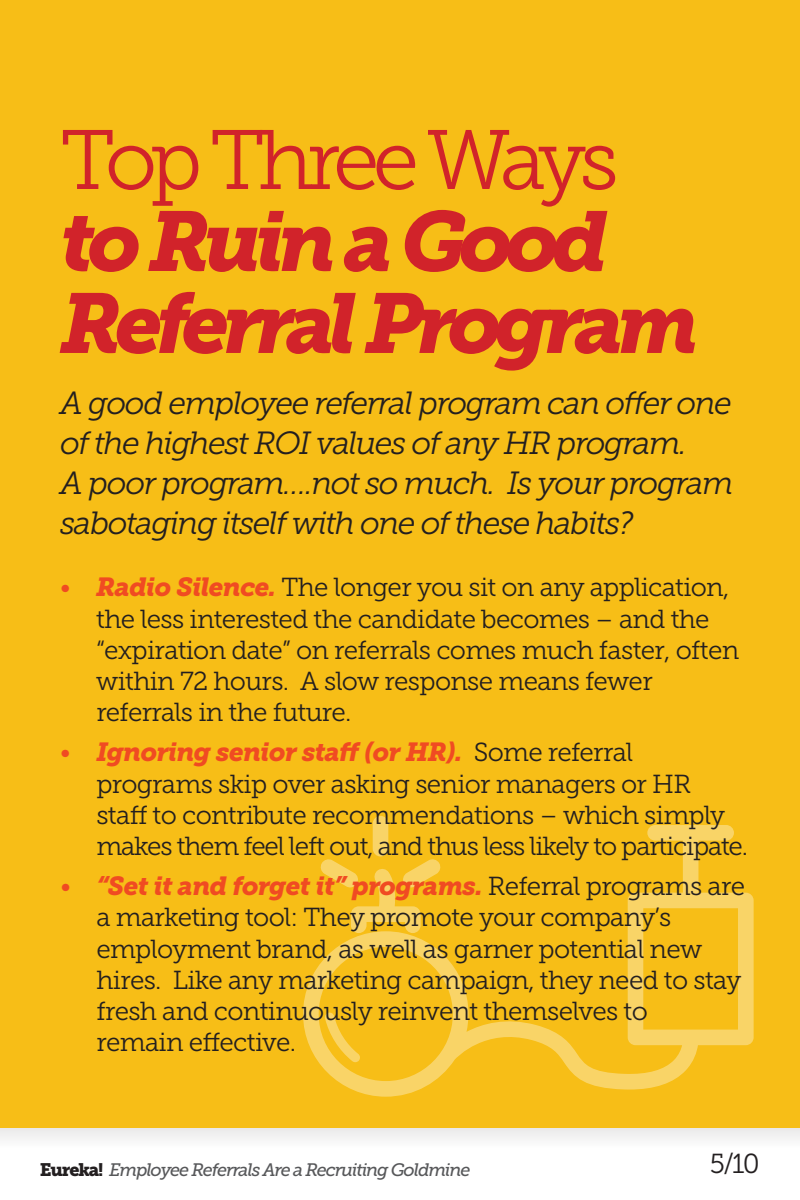
<style>
.page{position:relative;width:800px;height:1200px;background:#fff}
.page>*{position:absolute;margin:0;border:0;box-sizing:border-box;transform-origin:0 0}
.t1{font:italic 84px/82px "Museo Slab 900";letter-spacing:-.08em;color:#d1232a}
.t2{font:84px "Museo Slab 300";letter-spacing:-.085em;color:#d1232a}
.t3{font:italic 32px/40px "Museo Slab 300";letter-spacing:-.045em;color:#231f20}
.t4{font:27.5px "Museo Slab 300";color:#231f20}
.t5{font:26px/31.2px "Museo Slab 300";letter-spacing:-.025em;color:#231f20}
.t6{font:italic 26px "Museo Slab 900";letter-spacing:-.025em;color:#f04b22}
.t7{font:italic 18px "Museo Slab 500";letter-spacing:-.06em;color:#57585a}
.s1{color:#f04b22}
.s2{font-family:"Museo Slab 900";font-style:italic;color:#f04b22}
.s3{font-family:"Museo Slab 300";font-style:normal}
.s4{font-family:"Museo Slab 300";font-style:normal;color:#231f20}
.s5{font-family:"Museo Slab 900";font-style:normal;color:#231f20}
</style>
<div class="page">
<div style="left:0;top:1128px;width:800px;height:20px;background:#f3f3f3"></div>
<div style="left:0;top:0;width:800px;height:1128px;background:#f7be17"></div>
<div style="left:373px;top:816px;width:15px;height:40px;background:#f9d467;border-radius:8px"></div>
<svg style="left:303px;top:825px;width:451px;height:272px"></svg>
<h1 class="t2" style="left:60px;top:114px;width:560px">Top Three Ways</h1>
<h1 class="t1" style="left:60px;top:202px;width:641px">to Ruin a Good<br>Referral Program</h1>
<p class="t3" style="left:60px;top:383px;width:675px">A good employee referral program can offer one of the highest ROI values of any HR program.<br>A poor program….not so much. Is your program sabotaging itself with one of these habits?</p>
<p class="t5" style="left:96px;top:572px;width:644px;text-indent:-36px"><span class="s1">•</span> <span class="s2">Radio Silence.</span> The longer you sit on any application, the less interested the candidate becomes – and the “expiration date” on referrals comes much faster, often within 72 hours. A slow response means fewer referrals in the future.</p>
<p class="t6" style="left:60px;top:738px;width:574px"><span class="s3">•</span> Ignoring senior staff (or HR). <span class="s4">Some referral</span></p>
<p class="t5" style="left:96px;top:768px;width:653px">programs skip over asking senior managers or HR staff to contribute recommendations – which simply makes them feel left out, and thus less likely to participate.</p>
<p class="t6" style="left:60px;top:871px;width:686px"><span class="s3">•</span> “Set it and forget it” programs. <span class="s4">Referral programs are</span></p>
<p class="t5" style="left:96px;top:902px;width:646px">a marketing tool: They promote your company’s employment brand, as well as garner potential new hires. Like any marketing campaign, they need to stay fresh and continuously reinvent themselves to remain effective.</p>
<p class="t7" style="left:40px;top:1160px;width:432px"><span class="s5">Eureka!</span> Employee Referrals Are a Recruiting Goldmine</p>
<p class="t4" style="left:710px;top:1149px;width:51px">5/10</p>
</div>
